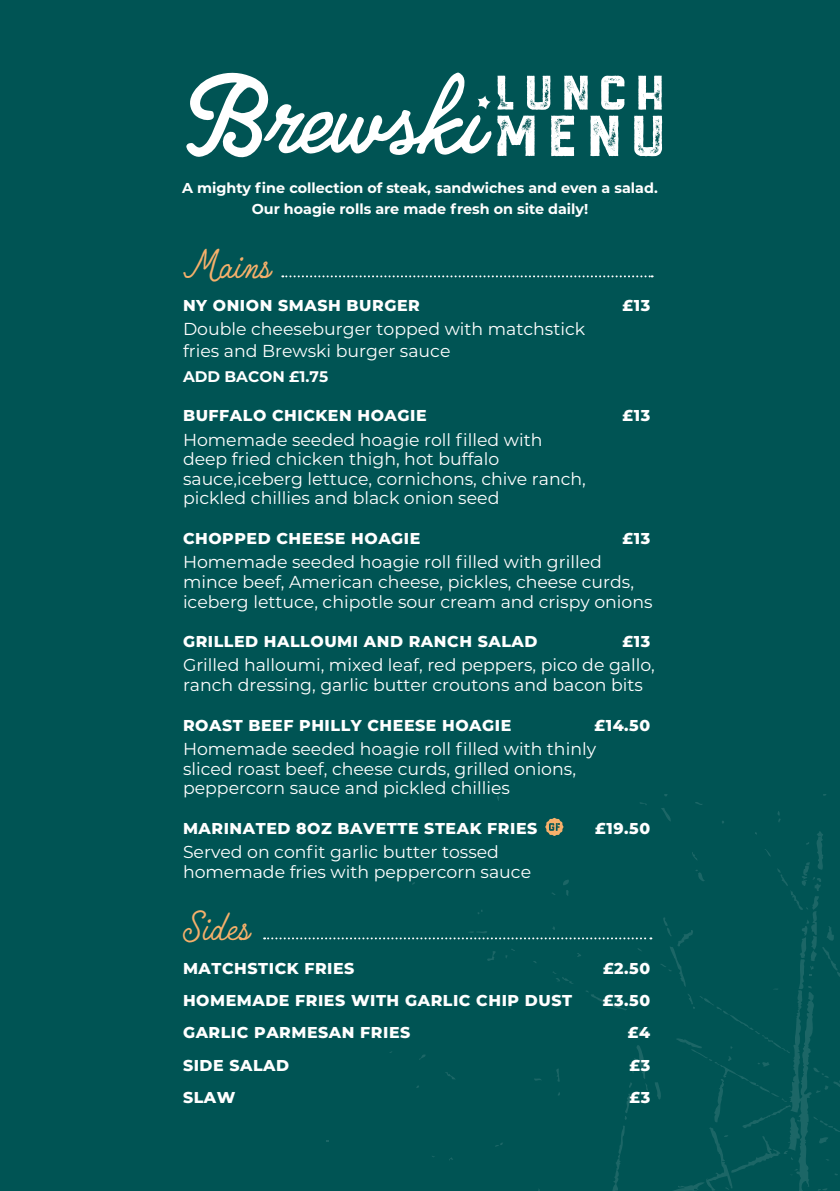
<style>
.page{position:relative;width:840px;height:1191px;background:#fff}
.page>*{position:absolute;margin:0;border:0;box-sizing:border-box;transform-origin:0 0}
.t1{font:37.2px "Quimby Mayoral";color:#f6b06b}
.Dish_Description{font:17.2px/19.6px "Montserrat";color:#fff}
.Dish_Description-2{font:800 15.8px "Montserrat";letter-spacing:.035em;color:#fff}
.Dish_Description-3{font:700 15.4px "Montserrat";color:#fff}
.t2{font:700 14.4px "Montserrat";color:#fff}
</style>
<div class="page">
<div style="left:0;top:0;width:839px;height:1191px;background:#005454"></div>
<svg style="left:186px;top:72px;width:476px;height:86px"></svg>
<svg style="left:282px;top:275px;width:370px;height:2px"></svg>
<svg style="left:264px;top:794px;width:576px;height:397px"></svg>
<p class="t2" style="left:182px;top:177px;width:477px">A mighty fine collection of steak, sandwiches and even a salad.</p>
<p class="t2" style="left:251px;top:199px;width:338px">Our hoagie rolls are made fresh on site daily!</p>
<p class="t1" style="left:184px;top:237px;width:88px">Mains</p>
<p class="Dish_Description-2" style="left:183px;top:294px;width:238px">NY ONION SMASH BURGER</p>
<p class="Dish_Description-2" style="left:622px;top:294px;width:29px">£13</p>
<p class="Dish_Description" style="left:183px;top:318px;width:403px;line-height:21.8px">Double cheeseburger topped with matchstick fries and Brewski burger sauce</p>
<p class="Dish_Description-3" style="left:183px;top:365px;width:147px">ADD BACON £1.75</p>
<p class="Dish_Description-2" style="left:183px;top:404px;width:245px">BUFFALO CHICKEN HOAGIE</p>
<p class="Dish_Description-2" style="left:622px;top:404px;width:29px">£13</p>
<p class="Dish_Description" style="left:183px;top:429px;width:404px">Homemade seeded hoagie roll filled with deep fried chicken thigh, hot buffalo sauce,iceberg lettuce, cornichons, chive ranch, pickled chillies and black onion seed</p>
<p class="Dish_Description-2" style="left:183px;top:527px;width:239px">CHOPPED CHEESE HOAGIE</p>
<p class="Dish_Description-2" style="left:622px;top:527px;width:29px">£13</p>
<p class="Dish_Description" style="left:183px;top:552px;width:471px">Homemade seeded hoagie roll filled with grilled mince beef, American cheese, pickles, cheese curds, iceberg lettuce, chipotle sour cream and crispy onions</p>
<p class="Dish_Description-2" style="left:183px;top:630px;width:356px">GRILLED HALLOUMI AND RANCH SALAD</p>
<p class="Dish_Description-2" style="left:622px;top:630px;width:29px">£13</p>
<p class="Dish_Description" style="left:183px;top:655px;width:473px">Grilled halloumi, mixed leaf, red peppers, pico de gallo, ranch dressing, garlic butter croutons and bacon bits</p>
<p class="Dish_Description-2" style="left:183px;top:713px;width:330px">ROAST BEEF PHILLY CHEESE HOAGIE</p>
<p class="Dish_Description-2" style="left:594px;top:713px;width:57px">£14.50</p>
<p class="Dish_Description" style="left:183px;top:738px;width:414px">Homemade seeded hoagie roll filled with thinly sliced roast beef, cheese curds, grilled onions, peppercorn sauce and pickled chillies</p>
<p class="Dish_Description-2" style="left:183px;top:816px;width:355px">MARINATED 8OZ BAVETTE STEAK FRIES</p>
<p class="Dish_Description-2" style="left:595px;top:816px;width:56px">£19.50</p>
<p class="Dish_Description" style="left:183px;top:841px;width:349px">Served on confit garlic butter tossed homemade fries with peppercorn sauce</p>
<p class="t1" style="left:183px;top:899px;width:68px">Sides</p>
<p class="Dish_Description-2" style="left:183px;top:957px;width:173px">MATCHSTICK FRIES</p>
<p class="Dish_Description-2" style="left:602px;top:957px;width:49px">£2.50</p>
<p class="Dish_Description-2" style="left:183px;top:989px;width:390px">HOMEMADE FRIES WITH GARLIC CHIP DUST</p>
<p class="Dish_Description-2" style="left:602px;top:989px;width:49px">£3.50</p>
<p class="Dish_Description-2" style="left:183px;top:1021px;width:229px">GARLIC PARMESAN FRIES</p>
<p class="Dish_Description-2" style="left:627px;top:1021px;width:24px">£4</p>
<p class="Dish_Description-2" style="left:183px;top:1053px;width:108px">SIDE SALAD</p>
<p class="Dish_Description-2" style="left:629px;top:1053px;width:22px">£3</p>
<p class="Dish_Description-2" style="left:183px;top:1085px;width:54px">SLAW</p>
<p class="Dish_Description-2" style="left:629px;top:1085px;width:22px">£3</p>
</div>
